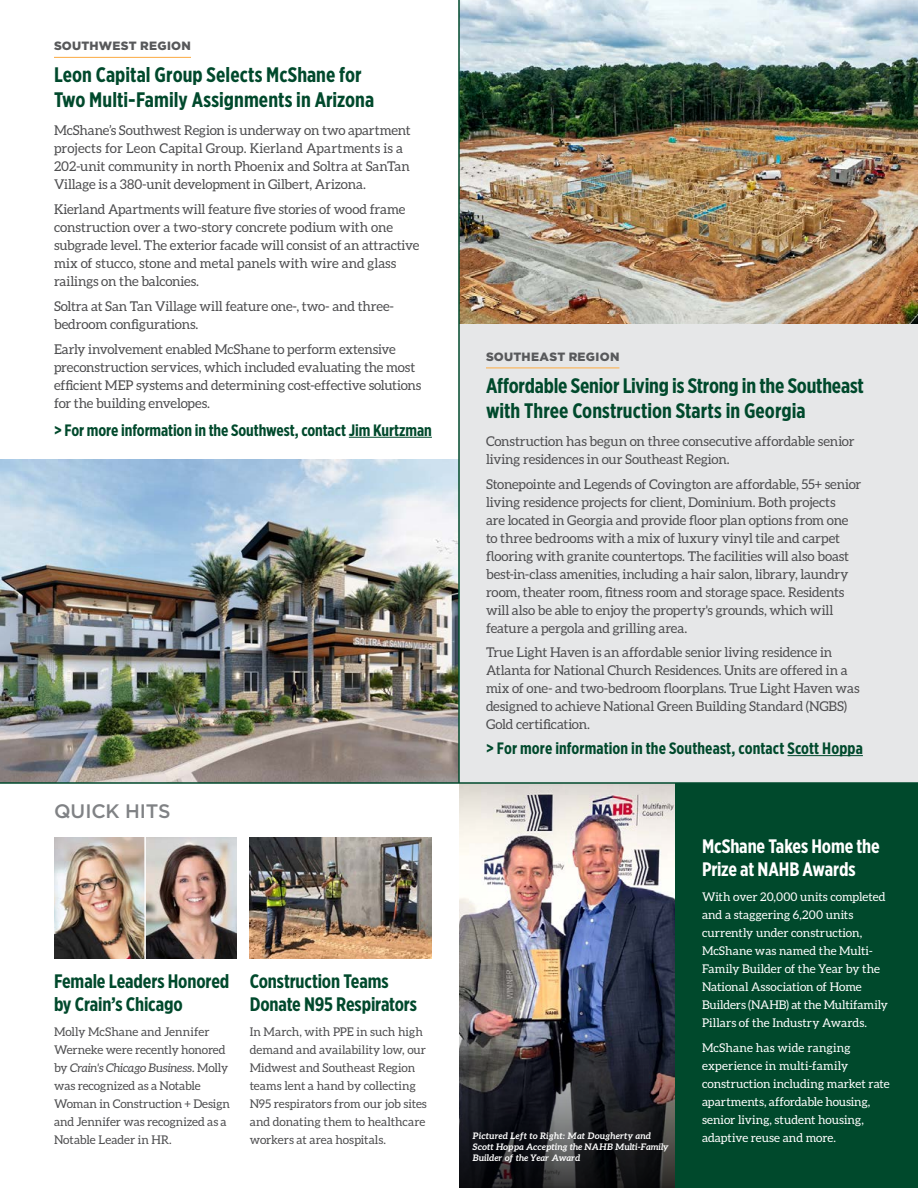
<style>
.page{position:relative;width:918px;height:1188px;background:#fff}
.page>*{position:absolute;margin:0;border:0;box-sizing:border-box;transform-origin:0 0}
.t1{font:700 21px/25.2px "Gotham X Narrow";color:#00492c}
.t2{font:700 19.5px/23.4px "Gotham X Narrow";letter-spacing:-.01em;color:#00492c}
.t3{font:700 19.5px/23.4px "Gotham X Narrow";letter-spacing:-.005em;color:#fff}
.t4{font:500 19.5px "Gotham";letter-spacing:-.01em;color:#808285}
.t5{font:700 16.5px "Gotham X Narrow";color:#00492c}
.t6{font:13.5px/18px "Aleo";letter-spacing:-.01em;color:#4d4d4f}
.t7{font:12px/18px "Aleo";letter-spacing:.005em;color:#fff}
.t8{font:12px/18px "Aleo";color:#4d4d4f}
.t9{font:900 12px "Gotham";letter-spacing:.02em;color:#58595b}
.t10{font:italic 700 9px/10.8px "Aleo";color:#fff}
.s1{font-style:italic}
</style>
<div class="page">
<div style="left:459px;top:783px;width:459px;height:405px;background:#00492c"></div>
<img style="left:0;top:459px;width:458px;height:323px">
<div style="left:459px;top:0;width:459px;height:783px;background:#e6e7e8"></div>
<img style="left:459px;top:784px;width:216px;height:228px">
<hr style="left:54px;top:57px;width:137px;height:1px;background:#fbb355">
<hr style="left:349px;top:437px;width:83px;height:1px;background:#00492c">
<hr style="left:486px;top:367px;width:133px;height:1px;background:#fbb355">
<hr style="left:788px;top:755px;width:75px;height:1px;background:#00492c">
<img style="left:460px;top:0;width:458px;height:324px">
<hr style="left:458px;top:0;width:2px;height:783px;background:#00492c">
<hr style="left:0;top:782px;width:918px;height:2px;background:#00492c">
<img style="left:250px;top:837px;width:182px;height:121px">
<svg style="left:459px;top:1012px;width:216px;height:176px;background:#2d2c31"></svg>
<img style="left:54px;top:837px;width:182px;height:121px">
<hr style="left:144px;top:834px;width:2px;height:128px;background:#fff">
<p class="t9" style="left:54px;top:38px;width:138px">SOUTHWEST REGION</p>
<h1 class="t1" style="left:54px;top:62px;width:322px">Leon Capital Group Selects McShane for<br>Two Multi-Family Assignments in Arizona</h1>
<p class="t6" style="left:54px;top:121px;width:358px">McShane’s Southwest Region is underway on two apartment projects for Leon Capital Group. Kierland Apartments is a 202-unit community in north Phoenix and Soltra at SanTan Village is a 380-unit development in Gilbert, Arizona.</p>
<p class="t6" style="left:54px;top:200px;width:367px">Kierland Apartments will feature five stories of wood frame construction over a two-story concrete podium with one subgrade level. The exterior facade will consist of an attractive mix of stucco, stone and metal panels with wire and glass railings on the balconies.</p>
<p class="t6" style="left:54px;top:297px;width:342px">Soltra at San Tan Village will feature one-, two- and three&shy;bedroom configurations.</p>
<p class="t6" style="left:54px;top:340px;width:369px">Early involvement enabled McShane to perform extensive preconstruction services, which included evaluating the most efficient MEP systems and determining cost-effective solutions for the building envelopes.</p>
<p class="t5" style="left:54px;top:420px;width:379px">&gt; For more information in the Southwest, contact Jim Kurtzman</p>
<h2 class="t4" style="left:54px;top:798px;width:118px">QUICK HITS</h2>
<h2 class="t2" style="left:54px;top:969px;width:177px">Female Leaders Honored by Crain’s Chicago</h2>
<p class="t8" style="left:54px;top:1022px;width:178px">Molly McShane and Jennifer<br>Werneke were recently honored by <span class="s1">Crain's Chicago Business.</span> Molly was recognized as a Notable<br>Woman in Construction + Design and Jennifer was recognized as a<br>Notable Leader in HR.</p>
<h2 class="t2" style="left:250px;top:969px;width:169px">Construction Teams<br>Donate N95 Respirators</h2>
<p class="t8" style="left:250px;top:1022px;width:179px">In March, with PPE in such high demand and availability low, our<br>Midwest and Southeast Region teams lent a hand by collecting<br>N95 respirators from our job sites and donating them to healthcare workers at area hospitals.</p>
<p class="t9" style="left:486px;top:348px;width:135px">SOUTHEAST REGION</p>
<h1 class="t1" style="left:486px;top:372px;width:380px">Affordable Senior Living is Strong in the Southeast with Three Construction Starts in Georgia</h1>
<p class="t6" style="left:486px;top:432px;width:370px">Construction has begun on three consecutive affordable senior living residences in our Southeast Region.</p>
<p class="t6" style="left:486px;top:475px;width:377px">Stonepointe and Legends of Covington are affordable, 55+ senior living residence projects for client, Dominium. Both projects<br>are located in Georgia and provide floor plan options from one to three bedrooms with a mix of luxury vinyl tile and carpet flooring with granite countertops. The facilities will also boast best-in-class amenities, including a hair salon, library, laundry room, theater room, fitness room and storage space. Residents will also be able to enjoy the property's grounds, which will feature a pergola and grilling area.</p>
<p class="t6" style="left:486px;top:643px;width:375px">True Light Haven is an affordable senior living residence in Atlanta for National Church Residences. Units are offered in a mix of one- and two-bedroom floorplans. True Light Haven was designed to achieve National Green Building Standard (NGBS)<br>Gold certification.</p>
<p class="t5" style="left:486px;top:738px;width:378px">&gt; For more information in the Southeast, contact Scott Hoppa</p>
<p class="t10" style="left:472px;top:1131px;width:198px">Pictured Left to Right: Mat Dougherty and<br>Scott Hoppa Accepting the NAHB Multi-Family<br>Builder of the Year Award</p>
<h2 class="t3" style="left:702px;top:834px;width:179px">McShane Takes Home the<br>Prize at NAHB Awards</h2>
<p class="t7" style="left:702px;top:887px;width:188px">With over 20,000 units completed and a staggering 6,200 units currently under construction,<br>McShane was named the Multi-<br>Family Builder of the Year by the<br>National Association of Home<br>Builders (NAHB) at the Multifamily<br>Pillars of the Industry Awards.</p>
<p class="t7" style="left:702px;top:1038px;width:189px">McShane has wide ranging experience in multi-family construction including market rate apartments, affordable housing, senior living, student housing, adaptive reuse and more.</p>
</div>
